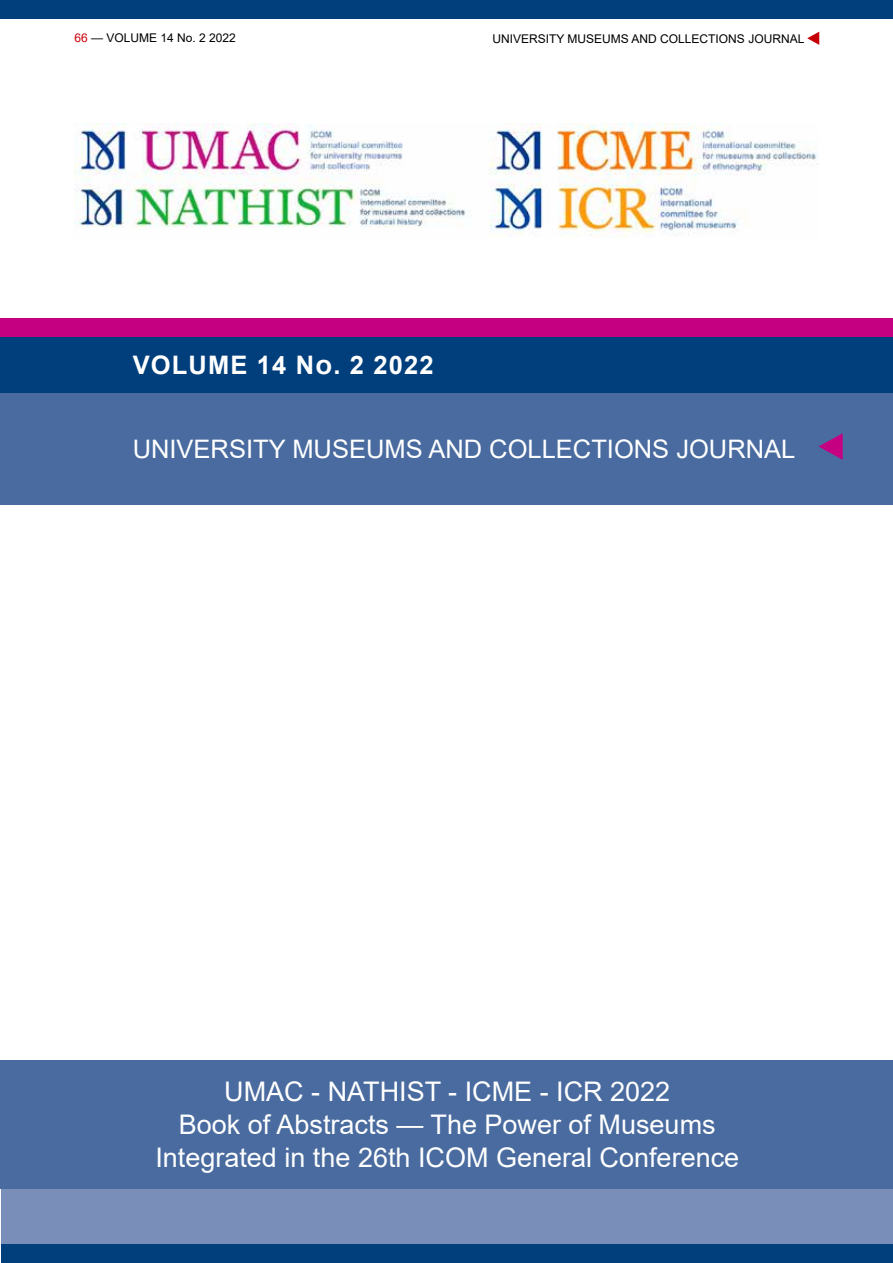
<style>
.page{position:relative;width:893px;height:1263px;background:#fff}
.page>*{position:absolute;margin:0;border:0;box-sizing:border-box;transform-origin:0 0}
.t1{font:27px/33px "Arial";color:#fff;text-align:center}
.t2{font:25.5px "Arial";color:#fff}
.t3{font:700 25.5px "Arial";letter-spacing:.045em;color:#fff}
.t4{font:24px "Calibri";color:#fff}
.t5{font:12px "Arial";color:#000}
.s1{color:#ca000b}
</style>
<div class="page">
<div style="left:0;top:0;width:893px;height:19px;background:#003f7c"></div>
<div style="left:1px;top:1244px;width:892px;height:19px;background:#003f7c"></div>
<svg style="left:807px;top:32px;width:12px;height:13px"></svg>
<div style="left:0;top:393px;width:893px;height:111px;background:#496b9f"></div>
<div style="left:0;top:318px;width:893px;height:19px;background:#c50081"></div>
<svg style="left:819px;top:433px;width:24px;height:27px"></svg>
<div style="left:0;top:337px;width:893px;height:56px;background:#003f7c"></div>
<div style="left:1px;top:1060px;width:891px;height:183px;background:#798eb9"></div>
<div style="left:0;top:1060px;width:893px;height:128px;background:#496b9f"></div>
<img style="left:74px;top:124px;width:744px;height:114px">
<p class="t5" style="left:74px;top:31px;width:163px"><span class="s1">66</span> — VOLUME 14 No. 2 2022</p>
<p class="t5" style="left:492px;top:32px;width:313px">UNIVERSITY MUSEUMS AND COLLECTIONS JOURNAL</p>
<p class="t4" style="left:133px;top:352px;width:160px">VOLUME 7 2016</p>
<p class="t3" style="left:133px;top:351px;width:302px">VOLUME 14 No. 2 2022</p>
<p class="t2" style="left:133px;top:435px;width:664px">UNIVERSITY MUSEUMS AND COLLECTIONS JOURNAL</p>
<p class="t1" style="left:155px;top:1075px;width:585px">UMAC - NATHIST - ICME - ICR 2022<br>Book of Abstracts — The Power of Museums<br>Integrated in the 26th ICOM General Conference</p>
</div>
